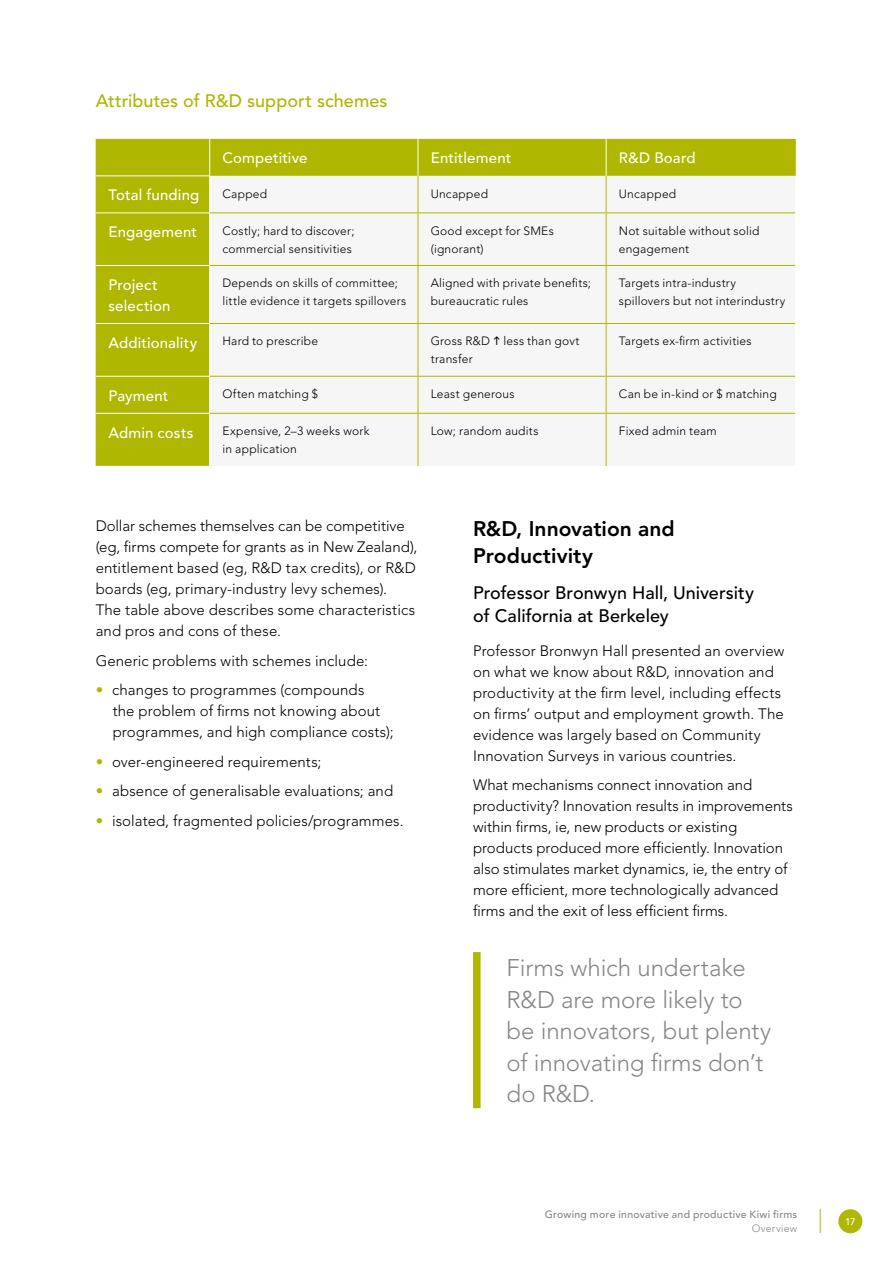
<style>
.page{position:relative;width:893px;height:1263px;background:#fff}
.page>*{position:absolute;margin:0;border:0;box-sizing:border-box;transform-origin:0 0}
.Pullquote{font:300 24px/31.5px "Avenir LT Pro";letter-spacing:-.005em;color:#878787}
.t1{font:800 21px/27px "Avenir LT Pro";color:#000}
.H4b{font:500 18px/23.2px "Avenir";color:#000}
.t2{font:500 18px "Avenir";letter-spacing:.005em;color:#afb700}
.Main_Body{font:300 15px/21px "Avenir LT Pro";letter-spacing:.005em;color:#000}
.Main_Body-2{font:500 15px/21px "Avenir";letter-spacing:.01em;color:#fff}
.Table_Body{font:300 12px/18px "Avenir LT Pro";letter-spacing:.015em;color:#000}
.t3{font:500 10.5px "Avenir";letter-spacing:.025em;color:#878787}
.t4{font:300 10.5px "Avenir LT Pro";letter-spacing:.025em;color:#878787}
.t5{font:500 9.75px "Avenir";color:#fff}
.s1{font-weight:800;color:#afb700}
</style>
<div class="page">
<div style="left:838px;top:1209px;width:24px;height:24px;background:#afb700;border-radius:50%"></div>
<svg style="left:820px;top:1209px;width:1px;height:24px"></svg>
<div style="left:473px;top:952px;width:8px;height:156px;background:#afb700"></div>
<div style="left:96px;top:139px;width:700px;height:327px;background:#afb700"></div>
<div style="left:210px;top:176px;width:585px;height:290px;background:#f6f6f6"></div>
<hr style="left:795px;top:176px;width:1px;height:37px;background:#fff">
<hr style="left:795px;top:213px;width:1px;height:52px;background:#fff">
<hr style="left:795px;top:265px;width:1px;height:58px;background:#fff">
<hr style="left:795px;top:323px;width:1px;height:53px;background:#fff">
<hr style="left:795px;top:376px;width:1px;height:37px;background:#fff">
<hr style="left:795px;top:413px;width:1px;height:53px;background:#fff">
<hr style="left:418px;top:139px;width:1px;height:37px;background:#fff">
<hr style="left:209px;top:176px;width:1px;height:37px;background:#fff">
<hr style="left:209px;top:213px;width:1px;height:52px;background:#fff">
<hr style="left:209px;top:266px;width:1px;height:57px;background:#fff">
<hr style="left:209px;top:324px;width:1px;height:52px;background:#fff">
<hr style="left:209px;top:376px;width:1px;height:37px;background:#fff">
<hr style="left:209px;top:413px;width:1px;height:53px;background:#fff">
<hr style="left:96px;top:213px;width:114px;height:1px;background:#fff">
<hr style="left:96px;top:265px;width:114px;height:1px;background:#fff">
<hr style="left:96px;top:323px;width:114px;height:1px;background:#fff">
<hr style="left:96px;top:376px;width:114px;height:1px;background:#fff">
<hr style="left:209px;top:139px;width:1px;height:37px;background:#fff">
<hr style="left:96px;top:176px;width:114px;height:1px;background:#fff">
<hr style="left:606px;top:139px;width:1px;height:37px;background:#fff">
<hr style="left:418px;top:176px;width:1px;height:36px;background:#afb700">
<hr style="left:606px;top:176px;width:1px;height:36px;background:#afb700">
<hr style="left:210px;top:212px;width:208px;height:1px;background:#afb700">
<hr style="left:418px;top:212px;width:188px;height:1px;background:#afb700">
<hr style="left:418px;top:213px;width:1px;height:52px;background:#afb700">
<hr style="left:606px;top:212px;width:189px;height:1px;background:#afb700">
<hr style="left:606px;top:213px;width:1px;height:52px;background:#afb700">
<hr style="left:210px;top:265px;width:208px;height:1px;background:#afb700">
<hr style="left:418px;top:265px;width:188px;height:1px;background:#afb700">
<hr style="left:418px;top:266px;width:1px;height:57px;background:#afb700">
<hr style="left:606px;top:265px;width:189px;height:1px;background:#afb700">
<hr style="left:606px;top:266px;width:1px;height:57px;background:#afb700">
<hr style="left:210px;top:323px;width:208px;height:1px;background:#afb700">
<hr style="left:418px;top:323px;width:188px;height:1px;background:#afb700">
<hr style="left:418px;top:324px;width:1px;height:52px;background:#afb700">
<hr style="left:606px;top:323px;width:189px;height:1px;background:#afb700">
<hr style="left:606px;top:324px;width:1px;height:52px;background:#afb700">
<hr style="left:210px;top:376px;width:208px;height:1px;background:#afb700">
<hr style="left:418px;top:376px;width:188px;height:1px;background:#afb700">
<hr style="left:418px;top:377px;width:1px;height:36px;background:#afb700">
<hr style="left:606px;top:376px;width:189px;height:1px;background:#afb700">
<hr style="left:606px;top:377px;width:1px;height:36px;background:#afb700">
<hr style="left:418px;top:414px;width:1px;height:52px;background:#afb700">
<hr style="left:606px;top:414px;width:1px;height:52px;background:#afb700">
<hr style="left:96px;top:413px;width:114px;height:1px;background:#fff">
<hr style="left:210px;top:413px;width:208px;height:1px;background:#afb700">
<hr style="left:418px;top:413px;width:188px;height:1px;background:#afb700">
<hr style="left:606px;top:413px;width:189px;height:1px;background:#afb700">
<svg style="left:494px;top:337px;width:5px;height:8px"></svg>
<h5 class="t2" style="left:96px;top:91px;width:293px">Attributes of R&amp;D support schemes</h5>
<p class="Main_Body-2" style="left:222px;top:148px;width:86px">Competitive</p>
<p class="Main_Body-2" style="left:431px;top:148px;width:82px">Entitlement</p>
<p class="Main_Body-2" style="left:619px;top:148px;width:78px">R&amp;D Board</p>
<p class="Main_Body-2" style="left:108px;top:185px;width:92px">Total funding</p>
<p class="Table_Body" style="left:222px;top:185px;width:46px">Capped</p>
<p class="Table_Body" style="left:431px;top:185px;width:59px">Uncapped</p>
<p class="Table_Body" style="left:619px;top:185px;width:59px">Uncapped</p>
<p class="Main_Body-2" style="left:108px;top:222px;width:90px">Engagement</p>
<p class="Table_Body" style="left:222px;top:222px;width:134px">Costly; hard to discover; commercial sensitivities</p>
<p class="Table_Body" style="left:431px;top:222px;width:125px">Good except for SMEs (ignorant)</p>
<p class="Table_Body" style="left:619px;top:222px;width:142px">Not suitable without solid engagement</p>
<p class="Main_Body-2" style="left:108px;top:274px;width:64px">Project selection</p>
<p class="Table_Body" style="left:222px;top:274px;width:185px">Depends on skills of committee; little evidence it targets spillovers</p>
<p class="Table_Body" style="left:431px;top:274px;width:162px">Aligned with private benefits; bureaucratic rules</p>
<p class="Table_Body" style="left:619px;top:274px;width:168px">Targets intra-industry spillovers but not interindustry</p>
<p class="Main_Body-2" style="left:108px;top:332px;width:90px">Additionality</p>
<p class="Table_Body" style="left:222px;top:332px;width:97px">Hard to prescribe</p>
<p class="Table_Body" style="left:431px;top:332px;width:150px">Gross R&amp;D less than govt transfer</p>
<p class="Table_Body" style="left:619px;top:332px;width:134px">Targets ex-firm activities</p>
<p class="Main_Body-2" style="left:108px;top:385px;width:62px">Payment</p>
<p class="Table_Body" style="left:222px;top:385px;width:97px">Often matching $</p>
<p class="Table_Body" style="left:431px;top:385px;width:85px">Least generous</p>
<p class="Table_Body" style="left:619px;top:385px;width:159px">Can be in-kind or $ matching</p>
<p class="Main_Body-2" style="left:108px;top:422px;width:87px">Admin costs</p>
<p class="Table_Body" style="left:222px;top:422px;width:148px">Expensive, 2–3 weeks work in application</p>
<p class="Table_Body" style="left:431px;top:422px;width:109px">Low; random audits</p>
<p class="Table_Body" style="left:619px;top:422px;width:99px">Fixed admin team</p>
<p class="Main_Body" style="left:96px;top:515px;width:323px">Dollar schemes themselves can be competitive (eg, firms compete for grants as in New Zealand), entitlement based (eg, R&amp;D tax credits), or R&amp;D boards (eg, primary-industry levy schemes).<br>The table above describes some characteristics and pros and cons of these.</p>
<p class="Main_Body" style="left:96px;top:650px;width:274px">Generic problems with schemes include:</p>
<p class="Main_Body" style="left:113px;top:680px;width:282px;text-indent:-17px"><span class="s1">•</span> changes to programmes (compounds<br>the problem of firms not knowing about programmes, and high compliance costs);</p>
<p class="Main_Body" style="left:96px;top:751px;width:227px"><span class="s1">•</span> over-engineered requirements;</p>
<p class="Main_Body" style="left:96px;top:781px;width:299px"><span class="s1">•</span> absence of generalisable evaluations; and</p>
<p class="Main_Body" style="left:96px;top:810px;width:309px"><span class="s1">•</span> isolated, fragmented policies/programmes.</p>
<h4 class="t1" style="left:473px;top:515px;width:203px">R&amp;D, Innovation and<br>Productivity</h4>
<p class="H4b" style="left:473px;top:581px;width:283px">Professor Bronwyn Hall, University of California at Berkeley</p>
<p class="Main_Body" style="left:473px;top:640px;width:313px">Professor Bronwyn Hall presented an overview on what we know about R&amp;D, innovation and productivity at the firm level, including effects on firms’ output and employment growth. The evidence was largely based on Community Innovation Surveys in various countries.</p>
<p class="Main_Body" style="left:473px;top:775px;width:321px">What mechanisms connect innovation and productivity? Innovation results in improvements within firms, ie, new products or existing products produced more efficiently. Innovation also stimulates market dynamics, ie, the entry of more efficient, more technologically advanced firms and the exit of less efficient firms.</p>
<p class="Pullquote" style="left:507px;top:952px;width:266px">Firms which undertake<br>R&amp;D are more likely to be innovators, but plenty of innovating firms don’t do R&amp;D.</p>
<p class="t3" style="left:545px;top:1209px;width:254px">Growing more innovative and productive Kiwi firms</p>
<p class="t4" style="left:752px;top:1222px;width:47px">Overview</p>
<p class="t5" style="left:845px;top:1216px;width:12px">17</p>
</div>
